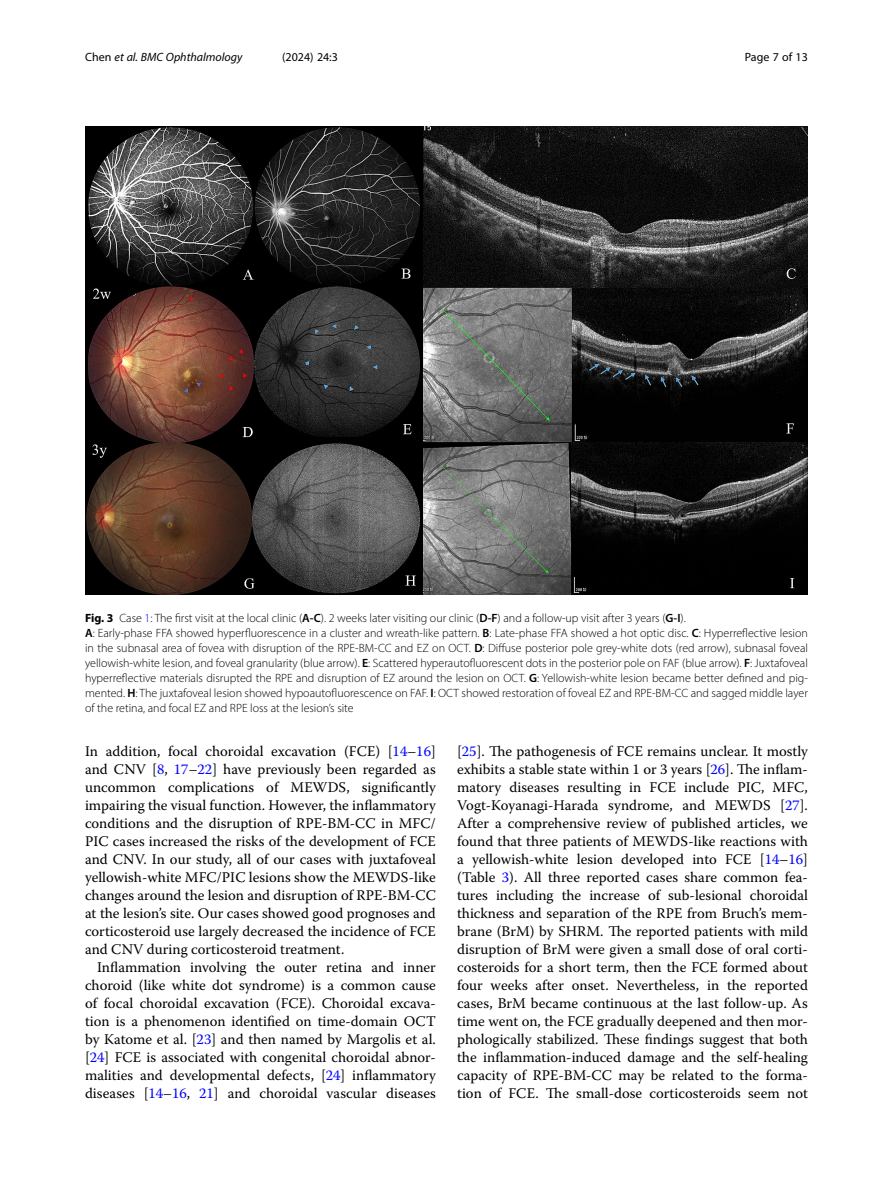
<style>
.page{position:relative;width:893px;height:1191px;background:#fff}
.page>*{position:absolute;margin:0;border:0;box-sizing:border-box;transform-origin:0 0}
.Body_Text_Indent{font:14.7px/18px "Warnock Pro";color:#000;text-align:justify}
.Body_Text{font:14.7px/18px "Warnock Pro";color:#000;text-align:justify}
.Figure_Caption{font:300 12px/15px "Myriad Pro";color:#000;text-align:justify}
.t1{font:italic 12px "Myriad Pro";color:#000}
.t2{font:12px "Myriad Pro";color:#000}
.s1{font-style:normal}
.s2{font-weight:700}
.s3{color:#00f}
.s4{font-weight:600}
</style>
<div class="page">
<img style="left:85px;top:126px;width:723px;height:468px">
<p class="t1" style="left:85px;top:50px;width:159px"><span class="s1">Chen</span> et al. BMC Ophthalmology</p>
<p class="t2" style="left:282px;top:50px;width:57px">(2024) 24:3</p>
<p class="t2" style="left:745px;top:50px;width:65px">Page 7 of 13</p>
<p class="Figure_Caption" style="left:85px;top:610px;width:602px"><span class="s2">Fig. 3</span> Case <span class="s3">1</span>: The first visit at the local clinic (<span class="s4">A-C</span>). 2 weeks later visiting our clinic (<span class="s4">D-F</span>) and a follow-up visit after 3 years (<span class="s4">G-I</span>).</p>
<p class="Figure_Caption" style="left:85px;top:625px;width:724px"><span class="s4">A</span>: Early-phase FFA showed hyperfluorescence in a cluster and wreath-like pattern. <span class="s4">B</span>: Late-phase FFA showed a hot optic disc. <span class="s4">C</span>: Hyperreflective lesion in the subnasal area of fovea with disruption of the RPE-BM-CC and EZ on OCT. <span class="s4">D</span>: Diffuse posterior pole grey-white dots (red arrow), subnasal foveal yellowish-white lesion, and foveal granularity (blue arrow). <span class="s4">E</span>: Scattered hyperautofluorescent dots in the posterior pole on FAF (blue arrow). <span class="s4">F</span>: Juxtafoveal hyperreflective materials disrupted the RPE and disruption of EZ around the lesion on OCT. <span class="s4">G</span>: Yellowish-white lesion became better defined and pig&shy;mented. <span class="s4">H</span>: The juxtafoveal lesion showed hypoautofluorescence on FAF. <span class="s4">I</span>: OCT showed restoration of foveal EZ and RPE-BM-CC and sagged middle layer of the retina, and focal EZ and RPE loss at the lesion’s site</p>
<p class="Body_Text" style="left:85px;top:742px;width:352px">In addition, focal choroidal excavation (FCE) [<span class="s3">14</span>–<span class="s3">16</span>] and CNV [<span class="s3">8</span>, <span class="s3">17</span>–<span class="s3">22</span>] have previously been regarded as uncommon complications of MEWDS, significantly impairing the visual function. However, the inflammatory conditions and the disruption of RPE-BM-CC in MFC/ PIC cases increased the risks of the development of FCE and CNV. In our study, all of our cases with juxtafoveal yellowish-white MFC/PIC lesions show the MEWDS-like changes around the lesion and disruption of RPE-BM-CC at the lesion’s site. Our cases showed good prognoses and corticosteroid use largely decreased the incidence of FCE and CNV during corticosteroid treatment.</p>
<p class="Body_Text_Indent" style="left:85px;top:958px;width:352px;text-indent:12px">Inflammation involving the outer retina and inner choroid (like white dot syndrome) is a common cause of focal choroidal excavation (FCE). Choroidal excava&shy;tion is a phenomenon identified on time-domain OCT by Katome et al. [<span class="s3">23</span>] and then named by Margolis et al. [<span class="s3">24</span>] FCE is associated with congenital choroidal abnor&shy;malities and developmental defects, [<span class="s3">24</span>] inflammatory diseases [<span class="s3">14</span>–<span class="s3">16</span>, <span class="s3">21</span>] and choroidal vascular diseases</p>
<p class="Body_Text_Indent" style="left:457px;top:742px;width:352px">[<span class="s3">25</span>]. The pathogenesis of FCE remains unclear. It mostly exhibits a stable state within 1 or 3 years [<span class="s3">26</span>]. The inflam&shy;matory diseases resulting in FCE include PIC, MFC, Vogt-Koyanagi-Harada syndrome, and MEWDS [<span class="s3">27</span>].<br>After a comprehensive review of published articles, we found that three patients of MEWDS-like reactions with a yellowish-white lesion developed into FCE [<span class="s3">14</span>–<span class="s3">16</span>] (Table <span class="s3">3</span>). All three reported cases share common fea&shy;tures including the increase of sub-lesional choroidal thickness and separation of the RPE from Bruch’s mem&shy;brane (BrM) by SHRM. The reported patients with mild disruption of BrM were given a small dose of oral corti&shy;costeroids for a short term, then the FCE formed about four weeks after onset. Nevertheless, in the reported cases, BrM became continuous at the last follow-up. As time went on, the FCE gradually deepened and then mor&shy;phologically stabilized. These findings suggest that both the inflammation-induced damage and the self-healing capacity of RPE-BM-CC may be related to the forma&shy;tion of FCE. The small-dose corticosteroids seem not</p>
</div>
